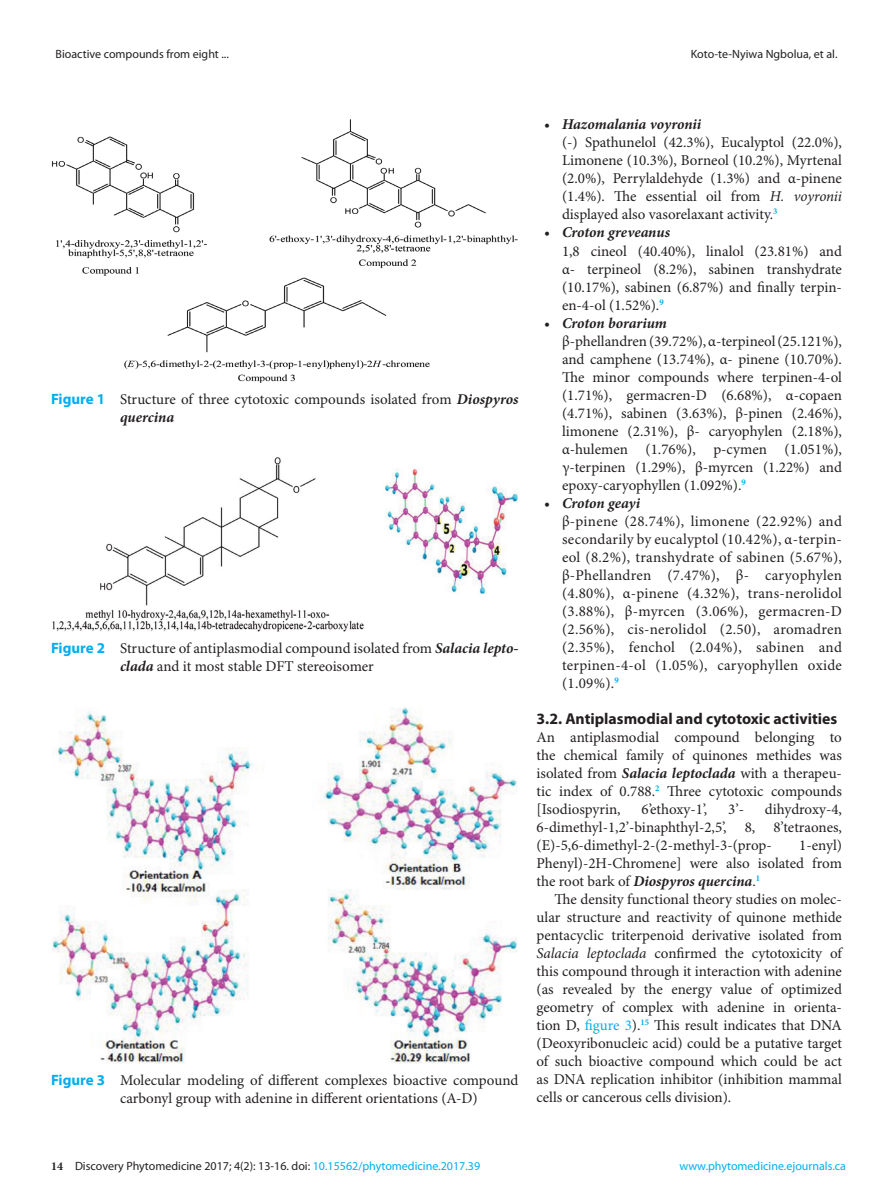
<style>
.page{position:relative;width:893px;height:1191px;background:#fff}
.page>*{position:absolute;margin:0;border:0;box-sizing:border-box;transform-origin:0 0}
.Bhead{font:700 15.75px "Myriad Pro";color:#231f20}
.NList{font:15px/18px "Minion Pro";color:#231f20;text-align:justify}
.TextInd{font:15px/18px "Minion Pro";letter-spacing:-.005em;color:#231f20;text-align:justify}
.Text{font:15px/18px "Minion Pro";color:#231f20;text-align:justify}
.Fig_caption{font:15px/18px "Minion Pro";color:#231f20}
.NList-2{font:italic 700 15px "Minion Pro";letter-spacing:-.005em;color:#231f20}
.t1{font:12px "Myriad Pro";color:#231f20}
.t2{font:12px "Myriad Pro";color:#00aeef}
.s1{font-family:"Myriad Pro";font-weight:700;color:#00aeef}
.s2{font-weight:700;font-style:italic}
.s3{font-style:italic}
.s4{color:#00aeef}
.s5{font-family:"Minion Pro";font-weight:700}
</style>
<div class="page">
<img style="left:51px;top:119px;width:467px;height:264px">
<img style="left:52px;top:457px;width:466px;height:175px">
<img style="left:52px;top:707px;width:466px;height:357px">
<p class="t1" style="left:56px;top:47px;width:175px">Bioactive compounds from eight ...</p>
<p class="t1" style="left:691px;top:47px;width:148px">Koto-te-Nyiwa Ngbolua, et al.</p>
<p class="Fig_caption" style="left:120px;top:391px;width:400px;text-indent:-69px"><span class="s1">Figure 1</span> Structure of three cytotoxic compounds isolated from <span class="s2">Diospyros quercina</span></p>
<p class="Fig_caption" style="left:120px;top:639px;width:400px;text-indent:-69px"><span class="s1">Figure 2</span> Structure of antiplasmodial compound isolated from <span class="s2">Salacia lepto&shy;clada</span> and it most stable DFT stereoisomer</p>
<p class="Fig_caption" style="left:120px;top:1071px;width:400px;text-indent:-69px"><span class="s1">Figure 3</span> Molecular modeling of different complexes bioactive compound carbonyl group with adenine in different orientations (A-D)</p>
<p class="NList-2" style="left:544px;top:114px;width:159px">• Hazomalania voyronii</p>
<p class="NList" style="left:562px;top:134px;width:281px">(-) Spathunelol (42.3%), Eucalyptol (22.0%), Limonene (10.3%), Borneol (10.2%), Myrtenal (2.0%), Perrylaldehyde (1.3%) and α-pinene (1.4%). The essential oil from <span class="s3">H. voyronii </span>displayed also vasorelaxant activity.<sup>3</sup></p>
<p class="NList-2" style="left:544px;top:222px;width:128px">• Croton greveanus</p>
<p class="NList" style="left:562px;top:242px;width:281px">1,8 cineol (40.40%), linalol (23.81%) and α- terpineol (8.2%), sabinen transhydrate (10.17%), sabinen (6.87%) and finally terpin&shy;en-4-ol (1.52%).<sup>9</sup></p>
<p class="NList-2" style="left:544px;top:312px;width:124px">• Croton borarium</p>
<p class="NList" style="left:562px;top:332px;width:281px">β-phellandren (39.72%), α-terpineol (25.121%), and camphene (13.74%), α- pinene (10.70%).<br>The minor compounds where terpinen-4-ol (1.71%), germacren-D (6.68%), α-copaen (4.71%), sabinen (3.63%), β-pinen (2.46%), limonene (2.31%), β- caryophylen (2.18%), α-hulemen (1.76%), p-cymen (1.051%), γ-terpinen (1.29%), β-myrcen (1.22%) and epoxy-caryophyllen (1.092%).<sup>9</sup></p>
<p class="NList-2" style="left:544px;top:492px;width:98px">• Croton geayi</p>
<p class="NList" style="left:562px;top:512px;width:281px">β-pinene (28.74%), limonene (22.92%) and secondarily by eucalyptol (10.42%), α-terpin&shy;eol (8.2%), transhydrate of sabinen (5.67%), β-Phellandren (7.47%), β- caryophylen (4.80%), α-pinene (4.32%), trans-nerolidol (3.88%), β-myrcen (3.06%), germacren-D (2.56%), cis-nerolidol (2.50), aromadren (2.35%), fenchol (2.04%), sabinen and terpinen-4-ol (1.05%), caryophyllen oxide (1.09%).<sup>9</sup></p>
<p class="Bhead" style="left:536px;top:709px;width:302px">3.2. Antiplasmodial and cytotoxic activities</p>
<p class="Text" style="left:536px;top:728px;width:307px">An antiplasmodial compound belonging to the chemical family of quinones methides was isolated from <span class="s2">Salacia leptoclada</span> with a therapeu&shy;tic index of 0.788.<sup>2</sup> Three cytotoxic compounds [Isodiospyrin,</p>
<p class="Text" style="left:536px;top:800px;width:307px;text-indent:228px">dihydroxy-4, 6-dimethyl-1,2’-binaphthyl-2,5’, 8, 8’tetraones, (E)-5,6-dimethyl-2-(2-methyl-3-(prop-</p>
<p class="Text" style="left:642px;top:800px;width:67px">6’ethoxy-1’,</p>
<p class="Text" style="left:728px;top:800px;width:17px">3’-</p>
<p class="Text" style="left:536px;top:836px;width:307px;text-indent:263px">1-enyl)<br>Phenyl)-2H-Chromene] were also isolated from the root bark of <span class="s2">Diospyros quercina</span>.<sup>1</sup></p>
<p class="TextInd" style="left:536px;top:890px;width:307px;text-indent:18px">The density functional theory studies on molec&shy;ular structure and reactivity of quinone methide pentacyclic triterpenoid derivative isolated from <span class="s3">Salacia leptoclada</span> confirmed the cytotoxicity of this compound through it interaction with adenine (as revealed by the energy value of optimized geometry of complex with adenine in orienta&shy;tion D, <span class="s4">figure 3</span>).<sup>15</sup> This result indicates that DNA (Deoxyribonucleic acid) could be a putative target of such bioactive compound which could be act as DNA replication inhibitor (inhibition mammal cells or cancerous cells division).</p>
<p class="t1" style="left:51px;top:1159px;width:431px"><span class="s5">14</span> Discovery Phytomedicine 2017; 4(2): 13-16. doi: <span class="s4">10.15562/phytomedicine.2017.39</span></p>
<p class="t2" style="left:679px;top:1159px;width:168px">www.phytomedicine.ejournals.ca</p>
</div>
